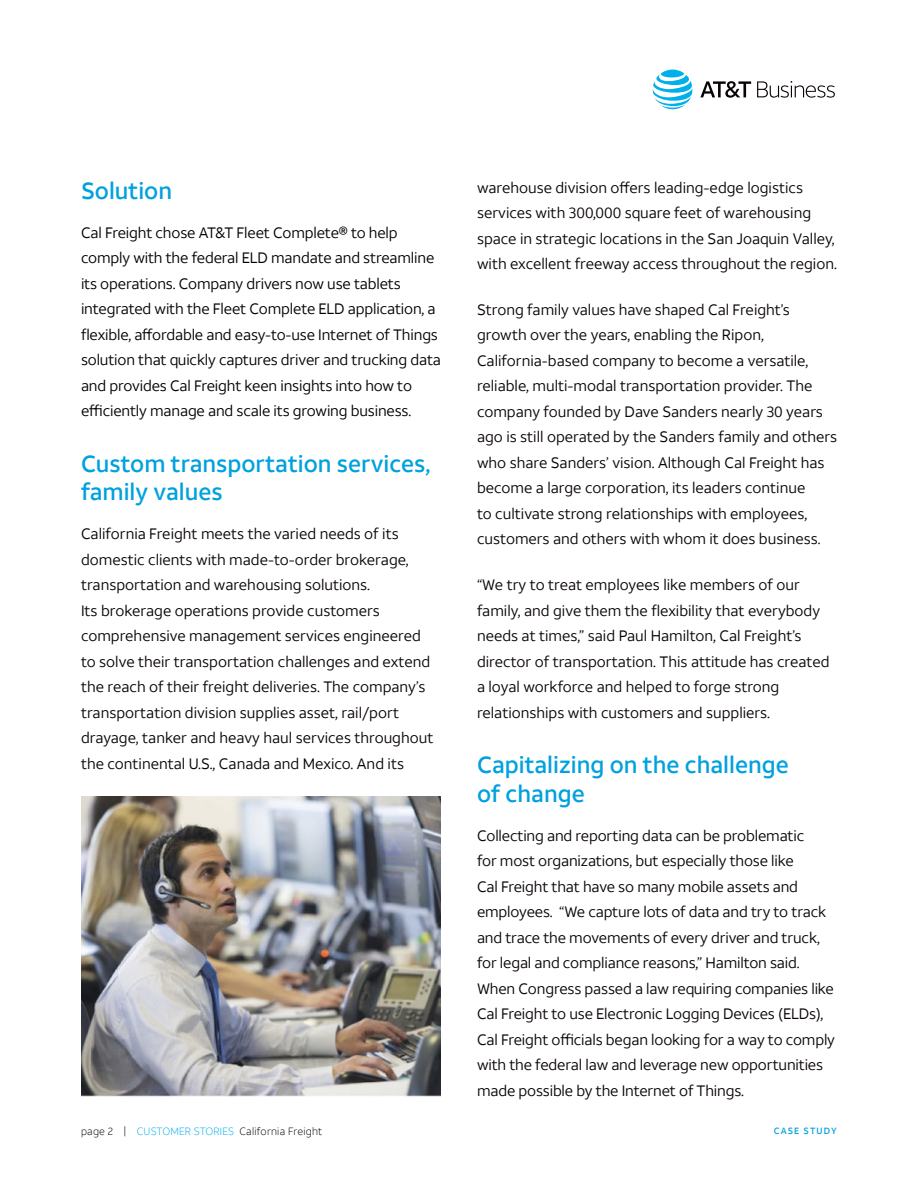
<style>
.page{position:relative;width:918px;height:1188px;background:#fff}
.page>*{position:absolute;margin:0;border:0;box-sizing:border-box;transform-origin:0 0}
.t1{font:500 23.25px/28.5px "ATT Aleck Sans";color:#00a1df}
.t2{font:15px/25.5px "ATT Aleck Sans";color:#090304}
.t3{font:15px/25.5px "ATT Aleck Sans";letter-spacing:-.01em;color:#000}
.t4{font:300 10.5px "ATT Aleck Sans";letter-spacing:.01em;color:#000}
.t5{font:500 9px "ATT Aleck Sans";letter-spacing:.12em;color:#00a1df}
.s1{color:#00b0eb}
</style>
<div class="page">
<svg style="left:653px;top:70px;width:39px;height:39px"></svg>
<svg style="left:700px;top:81px;width:51px;height:17px"></svg>
<svg style="left:757px;top:81px;width:78px;height:17px"></svg>
<img style="left:81px;top:796px;width:360px;height:300px">
<h1 class="t1" style="left:81px;top:177px;width:93px">Solution</h1>
<p class="t3" style="left:81px;top:220px;width:361px">Cal Freight chose AT&amp;T Fleet Complete® to help comply with the federal ELD mandate and streamline its operations. Company drivers now use tablets integrated with the Fleet Complete ELD application, a flexible, affordable and easy-to-use Internet of Things solution that quickly captures driver and trucking data and provides Cal Freight keen insights into how to efficiently manage and scale its growing business.</p>
<h1 class="t1" style="left:81px;top:450px;width:351px">Custom transportation services, family values</h1>
<p class="t2" style="left:81px;top:521px;width:354px">California Freight meets the varied needs of its domestic clients with made-to-order brokerage, transportation and warehousing solutions.<br>Its brokerage operations provide customers comprehensive management services engineered to solve their transportation challenges and extend the reach of their freight deliveries. The company’s transportation division supplies asset, rail/port drayage, tanker and heavy haul services throughout the continental U.S., Canada and Mexico. And its</p>
<p class="t2" style="left:477px;top:175px;width:361px">warehouse division offers leading-edge logistics services with 300,000 square feet of warehousing space in strategic locations in the San Joaquin Valley, with excellent freeway access throughout the region.</p>
<p class="t2" style="left:477px;top:297px;width:362px">Strong family values have shaped Cal Freight’s growth over the years, enabling the Ripon, California-based company to become a versatile, reliable, multi-modal transportation provider. The company founded by Dave Sanders nearly 30 years ago is still operated by the Sanders family and others who share Sanders’ vision. Although Cal Freight has become a large corporation, its leaders continue<br>to cultivate strong relationships with employees, customers and others with whom it does business.</p>
<p class="t2" style="left:477px;top:572px;width:354px">“We try to treat employees like members of our family, and give them the flexibility that everybody needs at times,” said Paul Hamilton, Cal Freight’s director of transportation. This attitude has created a loyal workforce and helped to forge strong relationships with customers and suppliers.</p>
<h1 class="t1" style="left:477px;top:751px;width:313px">Capitalizing on the challenge of change</h1>
<p class="t2" style="left:477px;top:823px;width:360px">Collecting and reporting data can be problematic<br>for most organizations, but especially those like<br>Cal Freight that have so many mobile assets and employees. “We capture lots of data and try to track and trace the movements of every driver and truck, for legal and compliance reasons,” Hamilton said.<br>When Congress passed a law requiring companies like Cal Freight to use Electronic Logging Devices (ELDs), Cal Freight officials began looking for a way to comply with the federal law and leverage new opportunities made possible by the Internet of Things.</p>
<p class="t4" style="left:81px;top:1125px;width:243px">page 2 | <span class="s1">CUSTOMER STORIES</span> California Freight</p>
<p class="t5" style="left:774px;top:1125px;width:65px">CASE STUDY</p>
</div>
